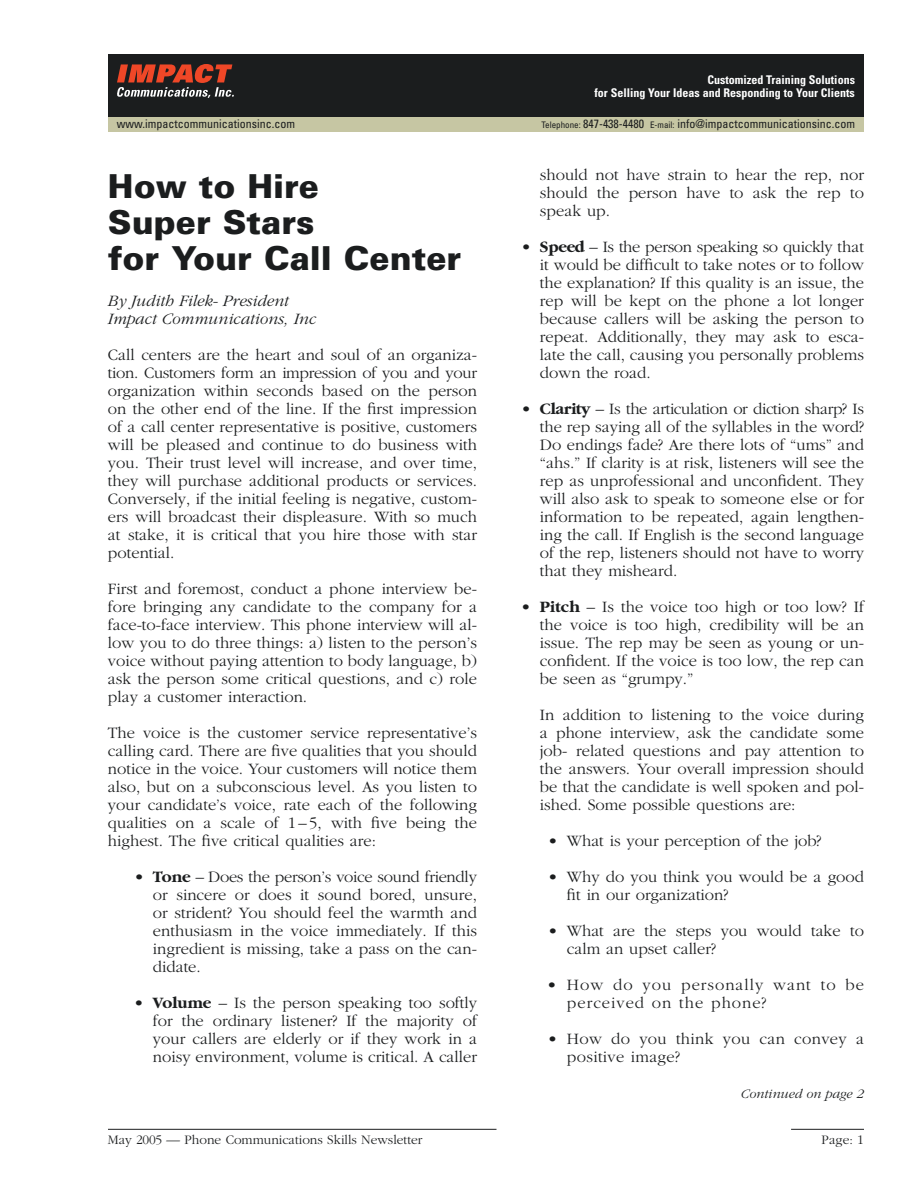
<style>
.page{position:relative;width:918px;height:1188px;background:#fff}
.page>*{position:absolute;margin:0;border:0;box-sizing:border-box;transform-origin:0 0}
._01_0_Headline{font:900 33px/36px "Univers";color:#1b1d1e}
._04_1_Bulleted_Text{font:300 16.5px/18px "Garamond";color:#1b1d1e;text-align:justify}
._03_0_Body_Text{font:300 16.5px/18px "Garamond";color:#1b1d1e;text-align:justify}
._01_1_Byline{font:italic 300 16.5px/18px "Garamond";color:#1b1d1e}
._04_1_Bulleted_Text-2{font:300 16.5px/18px "Garamond";letter-spacing:.06em;color:#1b1d1e}
._04_1_Bulleted_Text-3{font:300 16.5px/18px "Garamond";letter-spacing:.02em;color:#1b1d1e}
.t1{font:300 13.5px "Garamond";color:#1b1d1e}
._03_0_Body_Text-2{font:italic 300 13.5px "Garamond";color:#1b1d1e}
.t2{font:condensed 12px "Univers";color:#1b1d1e}
.t3{font:700 condensed 12px/13.5px "Univers";color:#fff;text-align:right}
.s1{font-size:9px}
.s2{font-weight:700}
</style>
<div class="page">
<hr style="left:791px;top:1129px;width:73px;height:1px;background:#1b1d1e">
<div style="left:108px;top:54px;width:756px;height:63px;background:#1b1d1e"></div>
<svg style="left:117px;top:64px;width:117px;height:34px"></svg>
<div style="left:108px;top:117px;width:756px;height:15px;background:#c6c6a3"></div>
<hr style="left:108px;top:1129px;width:388px;height:1px;background:#1b1d1e">
<p class="t3" style="left:594px;top:72px;width:262px">Customized Training Solutions<br>for Selling Your Ideas and Responding to Your Clients</p>
<p class="t2" style="left:117px;top:116px;width:180px">www.impactcommunicationsinc.com</p>
<p class="t2" style="left:542px;top:116px;width:315px"><span class="s1">Telephone:</span> 847-438-4480 <span class="s1">E-mail:</span> info@impactcommunicationsinc.com</p>
<p class="_01_0_Headline" style="left:108px;top:168px;width:355px">How to Hire<br>Super Stars<br>for Your Call Center</p>
<p class="_01_1_Byline" style="left:108px;top:292px;width:210px">By Judith Filek- President<br>Impact Communications, Inc</p>
<p class="_03_0_Body_Text" style="left:108px;top:346px;width:371px">Call centers are the heart and soul of an organiza&shy;tion. Customers form an impression of you and your organization within seconds based on the person on the other end of the line. If the first impression of a call center representative is positive, customers will be pleased and continue to do business with you. Their trust level will increase, and over time, they will purchase additional products or services.<br>Conversely, if the initial feeling is negative, custom&shy;ers will broadcast their displeasure. With so much at stake, it is critical that you hire those with star potential.</p>
<p class="_03_0_Body_Text" style="left:108px;top:580px;width:371px">First and foremost, conduct a phone interview be&shy;fore bringing any candidate to the company for a face-to-face interview. This phone interview will al&shy;low you to do three things: a) listen to the person’s voice without paying attention to body language, b) ask the person some critical questions, and c) role play a customer interaction.</p>
<p class="_03_0_Body_Text" style="left:108px;top:724px;width:371px">The voice is the customer service representative’s calling card. There are five qualities that you should notice in the voice. Your customers will notice them also, but on a subconscious level. As you listen to your candidate’s voice, rate each of the following qualities on a scale of 1– 5, with five being the highest. The five critical qualities are:</p>
<p class="_04_1_Bulleted_Text" style="left:153px;top:868px;width:326px;text-indent:-19px">• <span class="s2">Tone</span> – Does the person’s voice sound friendly or sincere or does it sound bored, unsure, or strident? You should feel the warmth and enthusiasm in the voice immediately. If this ingredient is missing, take a pass on the can&shy;didate.</p>
<p class="_04_1_Bulleted_Text" style="left:153px;top:994px;width:326px;text-indent:-19px">• <span class="s2">Volume</span> – Is the person speaking too softly for the ordinary listener? If the majority of your callers are elderly or if they work in a noisy environment, volume is critical. A caller</p>
<p class="t1" style="left:108px;top:1133px;width:316px">May 2005 — Phone Communications Skills Newsletter</p>
<p class="_04_1_Bulleted_Text" style="left:540px;top:166px;width:326px">should not have strain to hear the rep, nor should the person have to ask the rep to speak up.</p>
<p class="_04_1_Bulleted_Text" style="left:540px;top:238px;width:326px;text-indent:-19px">• <span class="s2">Speed</span> – Is the person speaking so quickly that it would be difficult to take notes or to follow the explanation? If this quality is an issue, the rep will be kept on the phone a lot longer because callers will be asking the person to repeat. Additionally, they may ask to esca&shy;late the call, causing you personally problems down the road.</p>
<p class="_04_1_Bulleted_Text" style="left:540px;top:400px;width:326px;text-indent:-19px">• <span class="s2">Clarity</span> – Is the articulation or diction sharp? Is the rep saying all of the syllables in the word?<br>Do endings fade? Are there lots of “ums” and “ahs.” If clarity is at risk, listeners will see the rep as unprofessional and unconfident. They will also ask to speak to someone else or for information to be repeated, again lengthen&shy;ing the call. If English is the second language of the rep, listeners should not have to worry that they misheard.</p>
<p class="_04_1_Bulleted_Text" style="left:540px;top:598px;width:326px;text-indent:-19px">• <span class="s2">Pitch</span> – Is the voice too high or too low? If the voice is too high, credibility will be an issue. The rep may be seen as young or un&shy;confident. If the voice is too low, the rep can be seen as “grumpy.”</p>
<p class="_04_1_Bulleted_Text" style="left:540px;top:706px;width:326px">In addition to listening to the voice during a phone interview, ask the candidate some job- related questions and pay attention to the answers. Your overall impression should be that the candidate is well spoken and pol&shy;ished. Some possible questions are:</p>
<p class="_04_1_Bulleted_Text" style="left:548px;top:832px;width:275px">• What is your perception of the job?</p>
<p class="_04_1_Bulleted_Text" style="left:567px;top:868px;width:298px;text-indent:-19px">• Why do you think you would be a good fit in our organization?</p>
<p class="_04_1_Bulleted_Text" style="left:567px;top:922px;width:298px;text-indent:-19px">• What are the steps you would take to calm an upset caller?</p>
<p class="_04_1_Bulleted_Text-2" style="left:567px;top:976px;width:298px;text-indent:-20px">• How do you personally want to be perceived on the phone?</p>
<p class="_04_1_Bulleted_Text-3" style="left:567px;top:1030px;width:299px;text-indent:-20px">• How do you think you can convey a positive image?</p>
<p class="_03_0_Body_Text-2" style="left:741px;top:1087px;width:125px">Continued on page 2</p>
<p class="t1" style="left:822px;top:1133px;width:44px">Page: 1</p>
</div>
